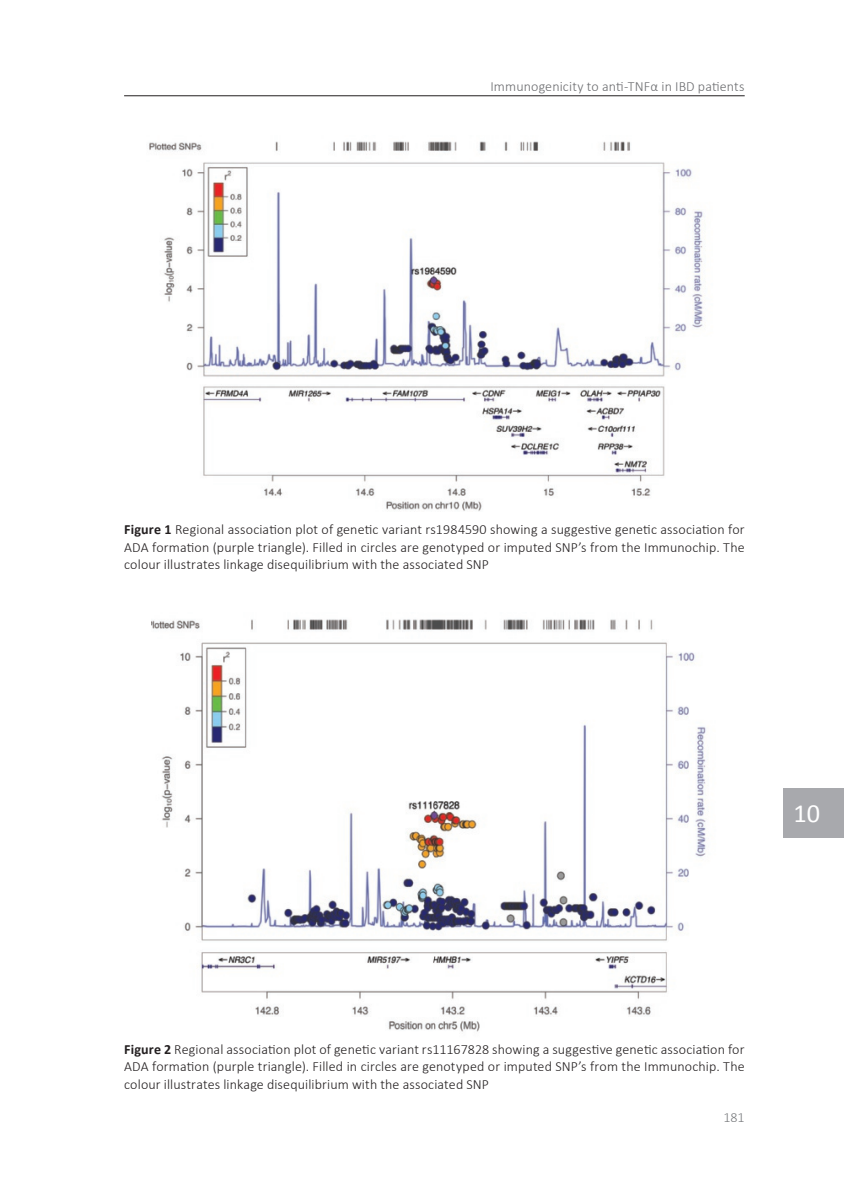
<style>
.page{position:relative;width:844px;height:1191px;background:#fff}
.page>*{position:absolute;margin:0;border:0;box-sizing:border-box;transform-origin:0 0}
.t1{font:26.25px "Calibri";color:#fff}
.t2{font:300 14px/17.5px "Calibri";letter-spacing:.01em;color:#231f20;text-align:justify}
.t3{font:300 14px "Calibri";letter-spacing:.01em;color:#6c6d70}
.t4{font:300 14px "Calibri";color:#7a7c7f}
.s1{font-weight:700}
</style>
<div class="page">
<hr style="left:124px;top:95px;width:620px;height:1px;background:#231f20">
<img style="left:149px;top:141px;width:554px;height:370px">
<img style="left:151px;top:619px;width:555px;height:413px">
<div style="left:783px;top:788px;width:60px;height:49px;background:#a8a9ad"></div>
<p class="t3" style="left:490px;top:77px;width:256px">Immunogenicity to anti-TNFα in IBD patients</p>
<p class="t2" style="left:124px;top:520px;width:622px"><span class="s1">Figure 1</span> Regional association plot of genetic variant rs1984590 showing a suggestive genetic association for ADA formation (purple triangle). Filled in circles are genotyped or imputed SNP’s from the Immunochip. The colour illustrates linkage disequilibrium with the associated SNP</p>
<h1 class="t1" style="left:793px;top:797px;width:28px">10</h1>
<p class="t2" style="left:124px;top:1039px;width:622px"><span class="s1">Figure 2</span> Regional association plot of genetic variant rs11167828 showing a suggestive genetic association for ADA formation (purple triangle). Filled in circles are genotyped or imputed SNP’s from the Immunochip. The colour illustrates linkage disequilibrium with the associated SNP</p>
<p class="t4" style="left:723px;top:1108px;width:23px">181</p>
</div>
